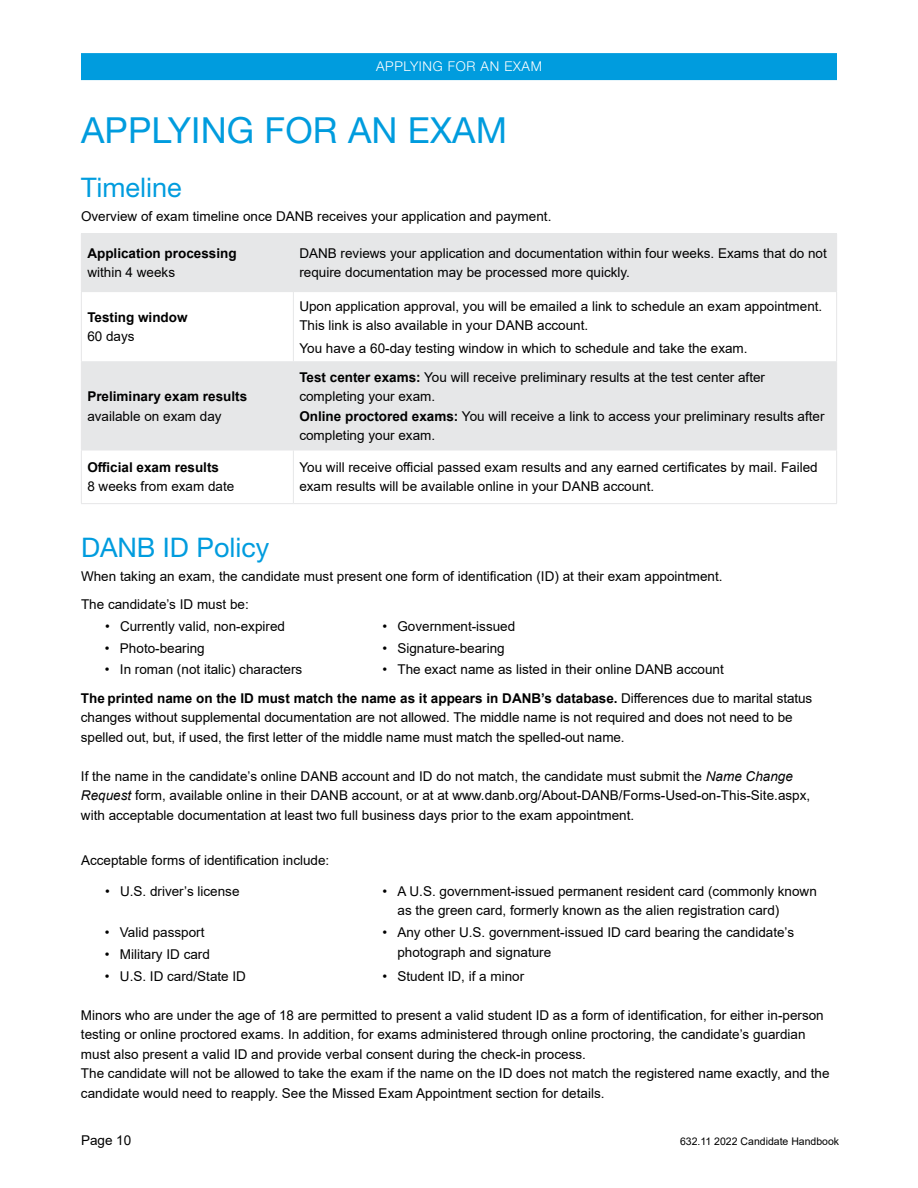
<style>
.page{position:relative;width:918px;height:1188px;background:#fff}
.page>*{position:absolute;margin:0;border:0;box-sizing:border-box;transform-origin:0 0}
.t1{font:36px "Helvetica Neue LT Std";letter-spacing:.005em;color:#009cde}
.t2{font:27px "Helvetica Neue LT Std";color:#009cde}
.t3{font:13.5px/19.5px "Arial";color:#000}
.t4{font:700 13.5px "Arial";color:#000}
.t5{font:300 13.5px "Helvetica Neue LT Std";letter-spacing:.05em;color:#fff}
.t6{font:10.5px "Arial";color:#000}
.s1{font-weight:700}
.s2{font-style:italic}
</style>
<div class="page">
<svg style="left:82px;top:234px;width:754px;height:216px;fill:#e6e7e8"></svg>
<hr style="left:81px;top:233px;width:212px;height:1px;background:#e6e7e8">
<hr style="left:81px;top:234px;width:1px;height:57px;background:#e6e7e8">
<hr style="left:293px;top:233px;width:544px;height:1px;background:#e6e7e8">
<hr style="left:293px;top:234px;width:1px;height:57px;background:#e6e7e8">
<hr style="left:836px;top:234px;width:1px;height:57px;background:#e6e7e8">
<hr style="left:81px;top:291px;width:212px;height:1px;background:#e6e7e8">
<hr style="left:81px;top:292px;width:1px;height:69px;background:#e6e7e8">
<hr style="left:293px;top:291px;width:544px;height:1px;background:#e6e7e8">
<hr style="left:293px;top:292px;width:1px;height:69px;background:#e6e7e8">
<hr style="left:836px;top:292px;width:1px;height:69px;background:#e6e7e8">
<hr style="left:81px;top:361px;width:212px;height:1px;background:#e6e7e8">
<hr style="left:81px;top:362px;width:1px;height:88px;background:#e6e7e8">
<hr style="left:293px;top:361px;width:544px;height:1px;background:#e6e7e8">
<hr style="left:293px;top:362px;width:1px;height:88px;background:#e6e7e8">
<hr style="left:836px;top:362px;width:1px;height:88px;background:#e6e7e8">
<hr style="left:81px;top:450px;width:212px;height:1px;background:#e6e7e8">
<hr style="left:81px;top:450px;width:1px;height:53px;background:#e6e7e8">
<hr style="left:293px;top:450px;width:544px;height:1px;background:#e6e7e8">
<hr style="left:293px;top:450px;width:1px;height:53px;background:#e6e7e8">
<hr style="left:836px;top:450px;width:1px;height:53px;background:#e6e7e8">
<hr style="left:81px;top:503px;width:212px;height:1px;background:#e6e7e8">
<hr style="left:293px;top:503px;width:544px;height:1px;background:#e6e7e8">
<div style="left:81px;top:53px;width:756px;height:27px;background:#009cde"></div>
<p class="t5" style="left:376px;top:58px;width:167px">APPLYING FOR AN EXAM</p>
<h1 class="t1" style="left:81px;top:108px;width:428px">APPLYING FOR AN EXAM</h1>
<h2 class="t2" style="left:81px;top:171px;width:102px">Timeline</h2>
<p class="t3" style="left:81px;top:206px;width:472px">Overview of exam timeline once DANB receives your application and payment.</p>
<p class="t4" style="left:87px;top:243px;width:151px">Application processing</p>
<p class="t3" style="left:87px;top:263px;width:89px">within 4 weeks</p>
<p class="t3" style="left:299px;top:243px;width:529px">DANB reviews your application and documentation within four weeks. Exams that do not require documentation may be processed more quickly.</p>
<p class="t4" style="left:87px;top:308px;width:102px">Testing window</p>
<p class="t3" style="left:87px;top:327px;width:49px">60 days</p>
<p class="t4" style="left:87px;top:387px;width:161px">Preliminary exam results</p>
<p class="t3" style="left:87px;top:406px;width:136px">available on exam day</p>
<p class="t4" style="left:87px;top:458px;width:133px">Official exam results</p>
<p class="t3" style="left:87px;top:477px;width:149px">8 weeks from exam date</p>
<p class="t3" style="left:299px;top:296px;width:524px">Upon application approval, you will be emailed a link to schedule an exam appointment.<br>This link is also available in your DANB account.</p>
<p class="t3" style="left:299px;top:338px;width:450px">You have a 60-day testing window in which to schedule and take the exam.</p>
<p class="t3" style="left:299px;top:367px;width:527px"><span class="s1">Test center exams:</span> You will receive preliminary results at the test center after completing your exam.<br><span class="s1">Online proctored exams:</span> You will receive a link to access your preliminary results after completing your exam.</p>
<p class="t3" style="left:299px;top:457px;width:520px">You will receive official passed exam results and any earned certificates by mail. Failed exam results will be available online in your DANB account.</p>
<h2 class="t2" style="left:81px;top:531px;width:190px">DANB ID Policy</h2>
<p class="t3" style="left:81px;top:561px;width:643px;line-height:28.5px">When taking an exam, the candidate must present one form of identification (ID) at their exam appointment.<br>The candidate’s ID must be:</p>
<p class="t3" style="left:105px;top:616px;width:182px">• Currently valid, non-expired</p>
<p class="t3" style="left:382px;top:616px;width:134px">• Government-issued</p>
<p class="t3" style="left:105px;top:638px;width:101px">• Photo-bearing</p>
<p class="t3" style="left:382px;top:638px;width:124px">• Signature-bearing</p>
<p class="t3" style="left:105px;top:660px;width:199px">• In roman (not italic) characters</p>
<p class="t3" style="left:81px;top:655px;width:733px;line-height:28.5px;text-indent:301px">• The exact name as listed in their online DANB account<br><span class="s1">The printed name on the ID must match the name as it appears in DANB’s database.</span> Differences due to marital status</p>
<p class="t3" style="left:81px;top:708px;width:713px">changes without supplemental documentation are not allowed. The middle name is not required and does not need to be spelled out, but, if used, the first letter of the middle name must match the spelled-out name.</p>
<p class="t3" style="left:81px;top:766px;width:731px">If the name in the candidate’s online DANB account and ID do not match, the candidate must submit the <span class="s2">Name Change<br>Request</span> form, available online in their DANB account, or at at www.danb.org/About-DANB/Forms-Used-on-This-Site.aspx, with acceptable documentation at least two full business days prior to the exam appointment.</p>
<p class="t3" style="left:81px;top:850px;width:250px">Acceptable forms of identification include:</p>
<p class="t3" style="left:105px;top:881px;width:136px">• U.S. driver’s license</p>
<p class="t3" style="left:397px;top:881px;width:421px;text-indent:-15px">• A U.S. government-issued permanent resident card (commonly known as the green card, formerly known as the alien registration card)</p>
<p class="t3" style="left:105px;top:923px;width:101px">• Valid passport</p>
<p class="t3" style="left:382px;top:923px;width:413px">• Any other U.S. government-issued ID card bearing the candidate’s</p>
<p class="t3" style="left:105px;top:944px;width:107px">• Military ID card</p>
<p class="t3" style="left:397px;top:942px;width:155px">photograph and signature</p>
<p class="t3" style="left:105px;top:966px;width:143px">• U.S. ID card/State ID</p>
<p class="t3" style="left:382px;top:966px;width:143px">• Student ID, if a minor</p>
<p class="t3" style="left:81px;top:1005px;width:750px">Minors who are under the age of 18 are permitted to present a valid student ID as a form of identification, for either in-person testing or online proctored exams. In addition, for exams administered through online proctoring, the candidate’s guardian must also present a valid ID and provide verbal consent during the check-in process.<br>The candidate will not be allowed to take the exam if the name on the ID does not match the registered name exactly, and the candidate would need to reapply. See the Missed Exam Appointment section for details.</p>
<p class="t3" style="left:81px;top:1131px;width:52px">Page 10</p>
<p class="t6" style="left:680px;top:1134px;width:161px">632.11 2022 Candidate Handbook</p>
</div>
